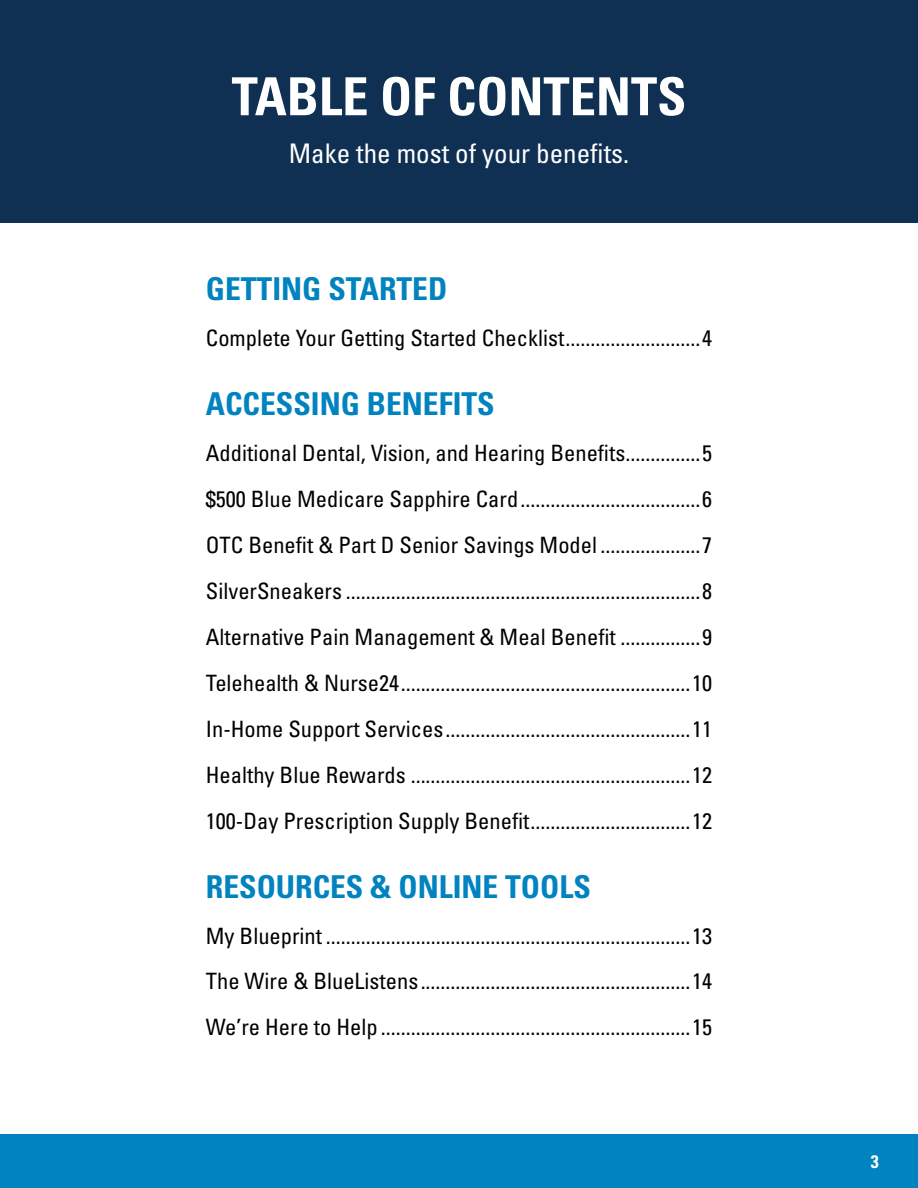
<style>
.page{position:relative;width:918px;height:1188px;background:#fff}
.page>*{position:absolute;margin:0;border:0;box-sizing:border-box;transform-origin:0 0}
.t1{font:700 condensed 52.5px "Univers";color:#fff}
.t2{font:700 condensed 31.5px "Univers";color:#0083bf}
.t3{font:condensed 27px "Univers";color:#fff}
.t4{font:condensed 22.5px "Univers";color:#000}
.t5{font:700 condensed 18px "Univers";color:#fff}
</style>
<div class="page">
<div style="left:0;top:1134px;width:918px;height:54px;background:#0083bf"></div>
<div style="left:0;top:0;width:918px;height:222px;background:#0f3052"></div>
<h2 class="t1" style="left:232px;top:64px;width:456px">TABLE OF CONTENTS</h2>
<p class="t3" style="left:289px;top:136px;width:342px">Make the most of your benefts.</p>
<p class="t2" style="left:206px;top:270px;width:243px">GETTING STARTED</p>
<p class="t4" style="left:206px;top:324px;width:508px">Complete Your Getting Started Checklist...........................4</p>
<p class="t2" style="left:206px;top:385px;width:290px">ACCESSING BENEFITS</p>
<p class="t4" style="left:206px;top:439px;width:508px">Additional Dental, Vision, and Hearing Benefts...............5</p>
<p class="t4" style="left:206px;top:485px;width:508px">$500 Blue Medicare Sapphire Card....................................6</p>
<p class="t4" style="left:206px;top:531px;width:508px">OTC Beneft &amp; Part D Senior Savings Model ....................7</p>
<p class="t4" style="left:206px;top:577px;width:508px">SilverSneakers .......................................................................8</p>
<p class="t4" style="left:206px;top:623px;width:508px">Alternative Pain Management &amp; Meal Beneft ................9</p>
<p class="t4" style="left:206px;top:669px;width:508px">Telehealth &amp; Nurse24..........................................................10</p>
<p class="t4" style="left:206px;top:714px;width:508px">In-Home Support Services.................................................11</p>
<p class="t4" style="left:206px;top:760px;width:508px">Healthy Blue Rewards ........................................................12</p>
<p class="t4" style="left:206px;top:806px;width:508px">100-Day Prescription Supply Beneft................................12</p>
<p class="t2" style="left:206px;top:867px;width:387px">RESOURCES &amp; ONLINE TOOLS</p>
<p class="t4" style="left:206px;top:921px;width:508px">My Blueprint .........................................................................13</p>
<p class="t4" style="left:206px;top:967px;width:508px">The Wire &amp; BlueListens......................................................14</p>
<p class="t4" style="left:206px;top:1013px;width:508px">We’re Here to Help ..............................................................15</p>
<p class="t5" style="left:871px;top:1151px;width:9px">3</p>
</div>
